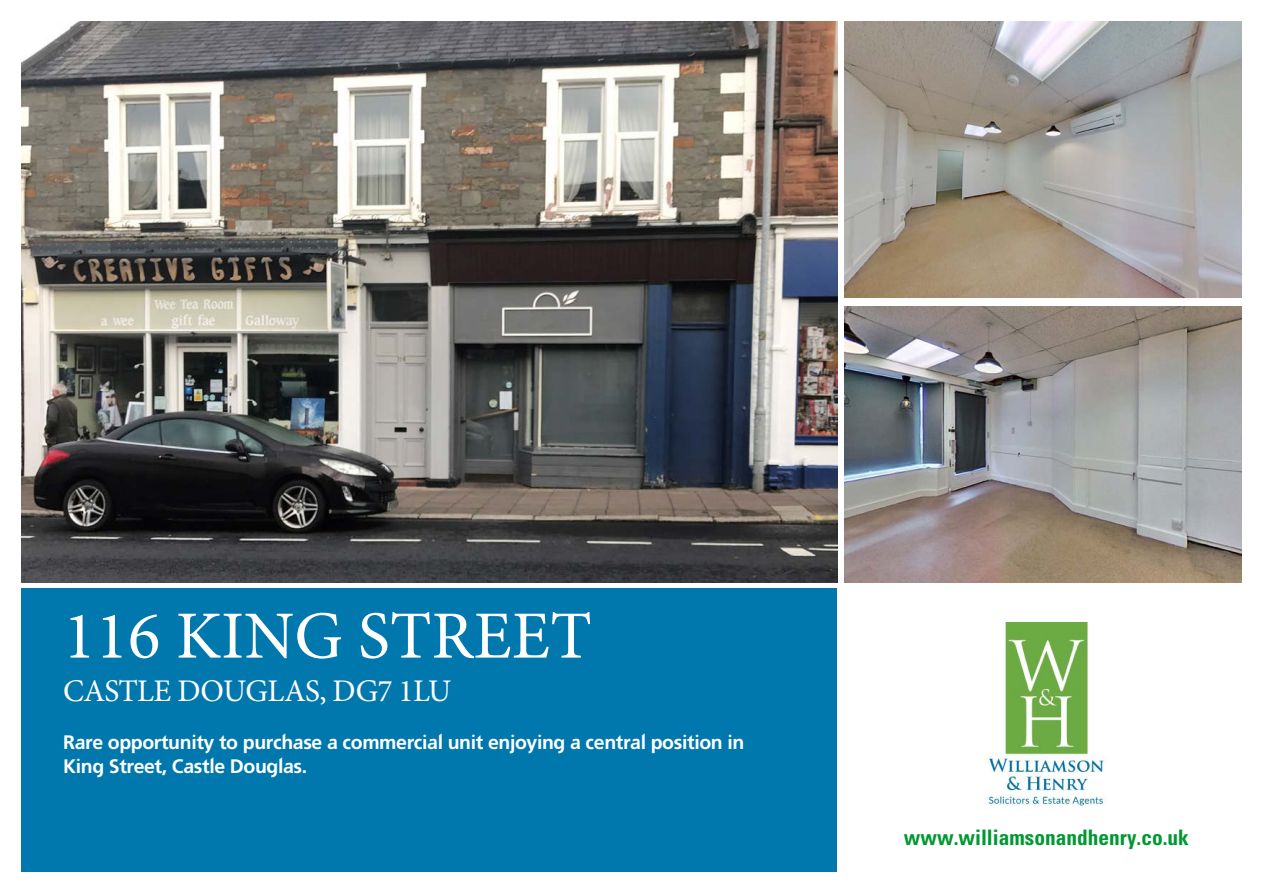
<style>
.page{position:relative;width:1263px;height:893px;background:#fff}
.page>*{position:absolute;margin:0;border:0;box-sizing:border-box;transform-origin:0 0}
.t1{font:67.5px "Minion Pro";color:#fff}
.t2{font:31.5px "Minion Pro";letter-spacing:-.02em;color:#fff}
.t3{font:700 condensed 21.3px "Univers";color:#009833}
.t4{font:19.5px/24px "Freeway Demi";letter-spacing:-.02em;color:#fff}
</style>
<div class="page">
<div style="left:21px;top:588px;width:816px;height:284px;background:#0078ae"></div>
<img style="left:21px;top:21px;width:816px;height:561px">
<img style="left:845px;top:306px;width:397px;height:276px">
<img style="left:845px;top:21px;width:397px;height:276px">
<img style="left:985px;top:622px;width:120px;height:188px">
<h1 class="t1" style="left:63px;top:591px;width:530px">116 KING STREET</h1>
<h2 class="t2" style="left:63px;top:670px;width:390px">CASTLE DOUGLAS, DG7 1LU</h2>
<p class="t4" style="left:63px;top:731px;width:683px">Rare opportunity to purchase a commercial unit enjoying a central position in<br>King Street, Castle Douglas.</p>
<p class="t3" style="left:904px;top:824px;width:286px">www.williamsonandhenry.co.uk</p>
</div>
